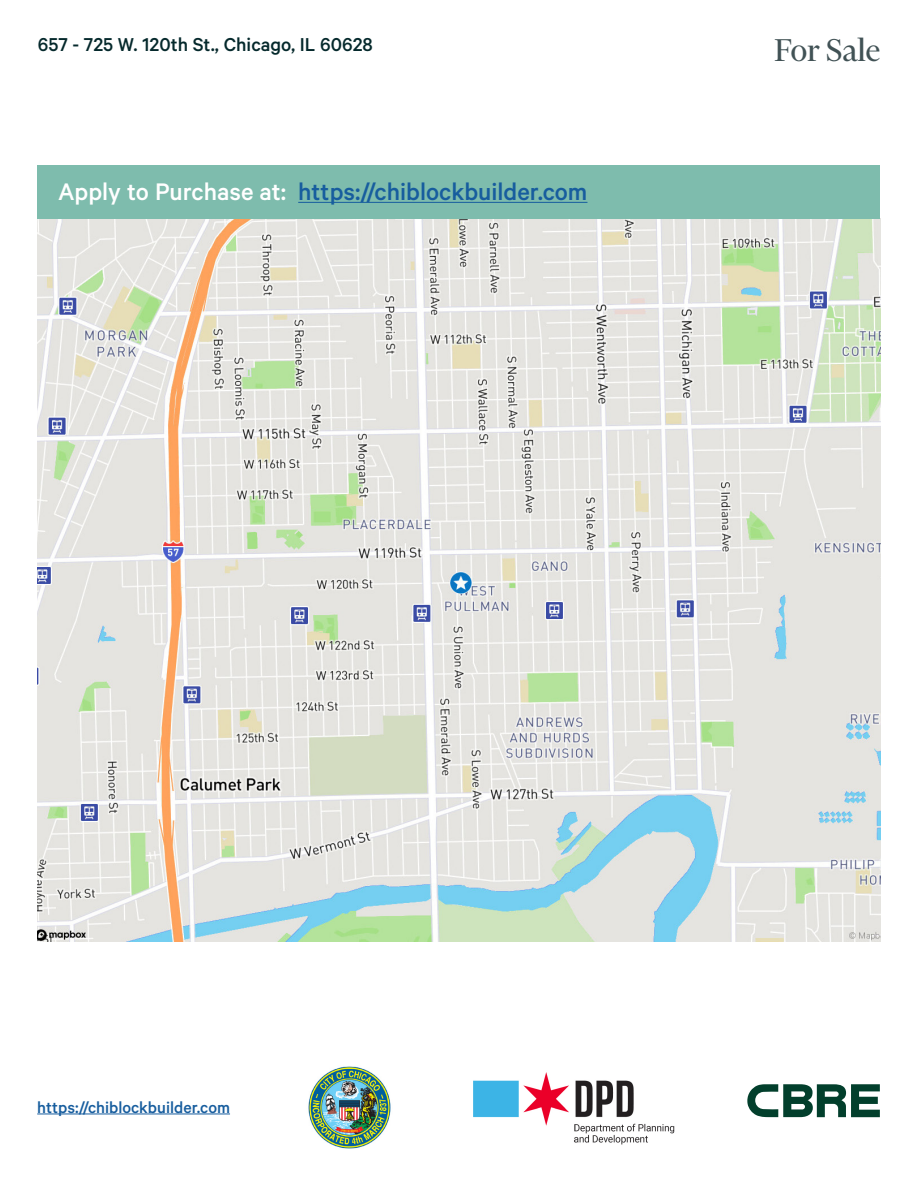
<style>
.page{position:relative;width:918px;height:1188px;background:#fff}
.page>*{position:absolute;margin:0;border:0;box-sizing:border-box;transform-origin:0 0}
.t1{font:36px "Financier Display";color:#415255}
.t2{font:500 27px "Calibre";color:#175d9e}
.t3{font:500 21px "Calibre";color:#05292c}
.t4{font:500 18px "Calibre";color:#175d9e}
.s1{color:#fff}
</style>
<div class="page">
<img style="left:38px;top:219px;width:842px;height:723px">
<hr style="left:37px;top:1114px;width:193px;height:1px;background:#175d9e">
<svg style="left:747px;top:1084px;width:133px;height:33px"></svg>
<img style="left:308px;top:1066px;width:83px;height:83px">
<img style="left:473px;top:1072px;width:202px;height:73px">
<div style="left:38px;top:165px;width:842px;height:54px;background:#7ebcad"></div>
<hr style="left:298px;top:202px;width:289px;height:1px;background:#175d9e">
<p class="t3" style="left:38px;top:33px;width:337px">657 - 725 W. 120th St., Chicago, IL 60628</p>
<p class="t2" style="left:58px;top:176px;width:531px"><span class="s1">Apply to Purchase at:</span> https://chiblockbuilder.com</p>
<p class="t1" style="left:775px;top:32px;width:107px">For Sale</p>
<p class="t4" style="left:37px;top:1097px;width:194px">https://chiblockbuilder.com</p>
</div>
